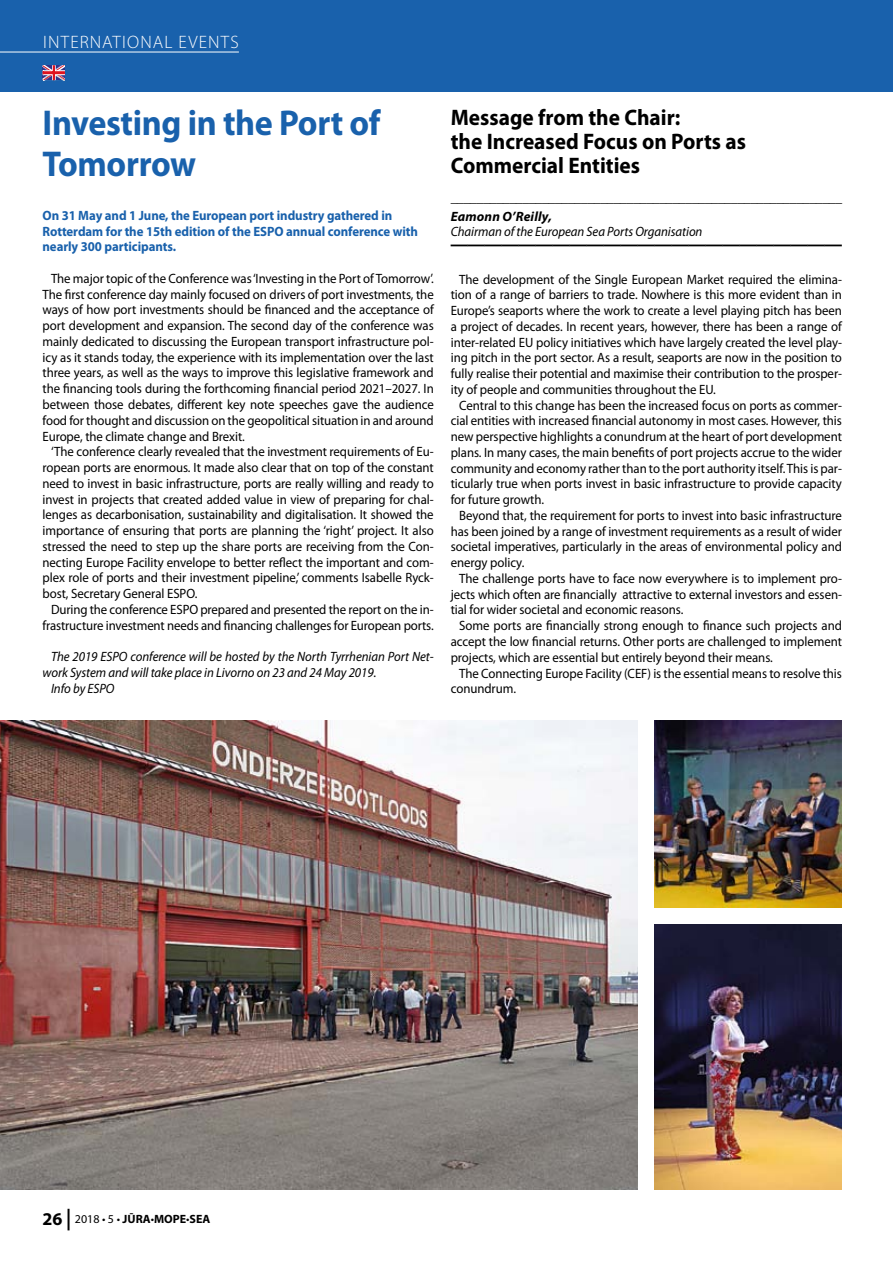
<style>
.page{position:relative;width:893px;height:1263px;background:#fff}
.page>*{position:absolute;margin:0;border:0;box-sizing:border-box;transform-origin:0 0}
.t1{font:700 36px/40.5px "Myriad Pro";letter-spacing:-.01em;color:#1961ac;scale:.95 1}
.t2{font:900 34.5px "Myriad Pro";color:#000}
.t3{font:700 22.5px/24px "Myriad Pro";color:#000;scale:.95 1}
.t4{font:300 18px "Myriad Pro";color:#fff}
.t5{font:13.5px/15.8px "Myriad Pro";letter-spacing:-.005em;color:#000;text-align:justify;scale:.95 1}
.t6{font:italic 13.5px "Myriad Pro";letter-spacing:-.005em;color:#000;scale:.95 1}
.t7{font:700 13.5px/15.8px "Myriad Pro";letter-spacing:-.005em;color:#1961ac;scale:.95 1}
.t8{font:600 13.5px "Myriad Pro";color:#000}
.t9{font:italic 700 13.5px "Myriad Pro";letter-spacing:.01em;color:#000}
.t10{font:700 12px "Myriad Pro";color:#000}
.s1{font-size:18px}
.s2{font-size:21.6px}
.s3{font-weight:400}
</style>
<div class="page">
<div style="left:0;top:0;width:893px;height:91px;background:#1961ac"></div>
<img style="left:0;top:720px;width:638px;height:470px">
<img style="left:655px;top:720px;width:187px;height:187px">
<img style="left:655px;top:924px;width:187px;height:266px">
<svg style="left:43px;top:65px;width:22px;height:15px"></svg>
<hr style="left:0;top:52px;width:239px;height:1px;background:#fff">
<h3 class="t4" style="left:43px;top:31px;width:16px">INTERNATI</h3>
<h3 class="t4" style="left:127px;top:31px;width:25px">ONAL</h3>
<h3 class="t4" style="left:179px;top:31px;width:11px">EVENTS</h3>
<h1 class="t1" style="left:43px;top:102px;width:357px">Investing in the Port of<br>Tomorrow</h1>
<h3 class="t3" style="left:451px;top:105px;width:312px">Message from the Chair:<br>the Increased Focus on Ports as<br>Commercial Entities</h3>
<p class="t8" style="left:451px;top:189px;width:393px">____________________________________________________________</p>
<p class="t9" style="left:451px;top:207px;width:103px">Eamonn O’Reilly,</p>
<p class="t6" style="left:451px;top:223px;width:266px">Chairman of the European Sea Ports Organisation</p>
<h2 class="t2" style="left:451px;top:207px;width:393px">_______________________</h2>
<p class="t5" style="left:451px;top:271px;width:413px;text-indent:9px">The development of the Single European Market required the elimina&shy;tion of a range of barriers to trade. Nowhere is this more evident than in Europe’s seaports where the work to create a level playing pitch has been a project of decades. In recent years, however, there has been a range of inter-related EU policy initiatives which have largely created the level play&shy;ing pitch in the port sector. As a result, seaports are now in the position to fully realise their potential and maximise their contribution to the prosper&shy;ity of people and communities throughout the EU.</p>
<p class="t5" style="left:451px;top:397px;width:413px;text-indent:9px">Central to this change has been the increased focus on ports as commer&shy;cial entities with increased financial autonomy in most cases. However, this new perspective highlights a conundrum at the heart of port development plans. In many cases, the main benefits of port projects accrue to the wider community and economy rather than to the port authority itself. This is par&shy;ticularly true when ports invest in basic infrastructure to provide capacity for future growth.</p>
<p class="t5" style="left:451px;top:507px;width:413px;text-indent:9px">Beyond that, the requirement for ports to invest into basic infrastructure has been joined by a range of investment requirements as a result of wider societal imperatives, particularly in the areas of environmental policy and energy policy.</p>
<p class="t5" style="left:451px;top:570px;width:413px;text-indent:9px">The challenge ports have to face now everywhere is to implement pro&shy;jects which often are financially attractive to external investors and essen&shy;tial for wider societal and economic reasons.</p>
<p class="t5" style="left:451px;top:618px;width:413px;text-indent:9px">Some ports are financially strong enough to finance such projects and accept the low financial returns. Other ports are challenged to implement projects, which are essential but entirely beyond their means.</p>
<p class="t5" style="left:451px;top:665px;width:413px;text-indent:9px">The Connecting Europe Facility (CEF) is the essential means to resolve this conundrum.</p>
<p class="t7" style="left:43px;top:207px;width:397px">On 31 May and 1 June, the European port industry gathered in<br>Rotterdam for the 15th edition of the ESPO annual conference with nearly 300 participants.</p>
<p class="t5" style="left:43px;top:270px;width:413px;text-indent:9px">The major topic of the Conference was ‘Investing in the Port of Tomorrow’.<br>The first conference day mainly focused on drivers of port investments, the ways of how port investments should be financed and the acceptance of port development and expansion. The second day of the conference was mainly dedicated to discussing the European transport infrastructure pol&shy;icy as it stands today, the experience with its implementation over the last three years, as well as the ways to improve this legislative framework and the financing tools during the forthcoming financial period 2021–2027. In between those debates, different key note speeches gave the audience food for thought and discussion on the geopolitical situation in and around Europe, the climate change and Brexit.</p>
<p class="t5" style="left:43px;top:444px;width:413px;text-indent:9px">‘The conference clearly revealed that the investment requirements of Eu&shy;ropean ports are enormous. It made also clear that on top of the constant need to invest in basic infrastructure, ports are really willing and ready to invest in projects that created added value in view of preparing for chal&shy;lenges as decarbonisation, sustainability and digitalisation. It showed the importance of ensuring that ports are planning the ‘right’ project. It also stressed the need to step up the share ports are receiving from the Con&shy;necting Europe Facility envelope to better reflect the important and com&shy;plex role of ports and their investment pipeline,’ comments Isabelle Ryck&shy;bost, Secretary General ESPO.</p>
<p class="t5" style="left:43px;top:601px;width:413px;text-align:right">During the conference ESPO prepared and presented the report on the in&shy;frastructure investment needs and financing challenges for European ports.</p>
<p class="t6" style="left:51px;top:648px;width:404px">The 2019 ESPO conference will be hosted by the North Tyrrhenian Port Net-</p>
<p class="t6" style="left:43px;top:664px;width:353px">work System and will take place in Livorno on 23 and 24 May 2019.</p>
<p class="t6" style="left:51px;top:680px;width:68px">Info by ESPO</p>
<p class="t10" style="left:43px;top:1211px;width:169px"><span class="s1">26</span> <span class="s2">|</span> <span class="s3">2018 • 5 •</span> JŪRA<span class="s3">•</span>МОРЕ<span class="s3">•</span>SEA</p>
</div>
